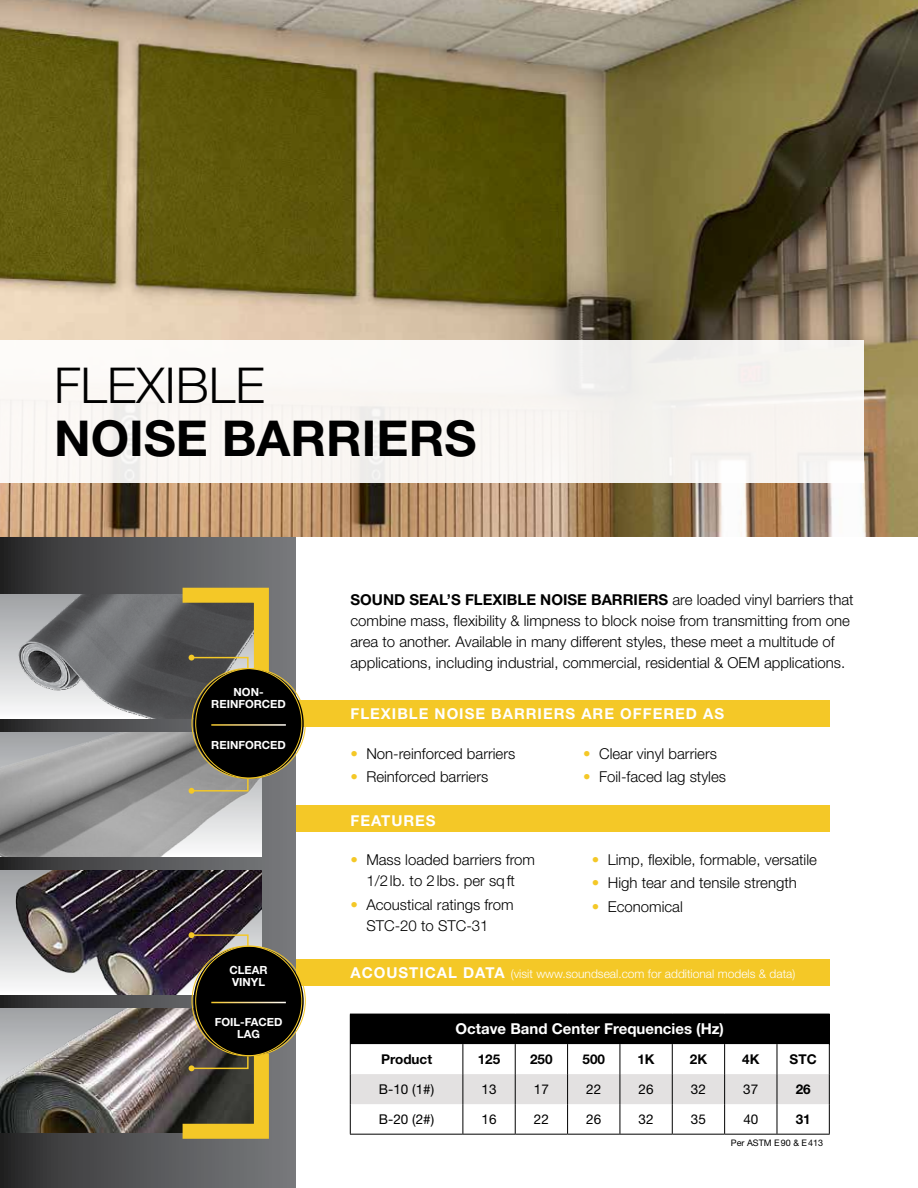
<style>
.page{position:relative;width:918px;height:1188px;background:#fff}
.page>*{position:absolute;margin:0;border:0;box-sizing:border-box;transform-origin:0 0}
.t1{font:700 49.5px "Helvetica Neue LT Std";color:#000}
.t2{font:300 49.5px "Helvetica Neue LT Std";color:#000}
.t3{font:300 15px/21px "Helvetica Neue LT Std";color:#000}
.t4{font:700 15px "Helvetica Neue LT Std";letter-spacing:.065em;color:#fff}
.t5{font:700 15px "Helvetica Neue LT Std";color:#fff}
.t6{font:13.5px "Helvetica Neue LT Std";color:#000}
.t7{font:700 13.5px "Helvetica Neue LT Std";color:#000}
.t8{font:300 12px "Helvetica Neue LT Std";color:#fff}
.t9{font:700 11.25px/11.7px "Helvetica Neue LT Std";color:#fff;text-align:center}
.t10{font:9px "Helvetica Neue LT Std";color:#000}
.s1{font-weight:700}
.s2{color:#f4c827}
.s3{font-weight:700;font-size:15px}
</style>
<div class="page">
<div style="left:280px;top:959px;width:550px;height:26px;background:#f4c827"></div>
<div style="left:275px;top:701px;width:555px;height:26px;background:#f4c827"></div>
<div style="left:275px;top:806px;width:555px;height:26px;background:#f4c827"></div>
<div style="left:0;top:537px;width:296px;height:651px;background:linear-gradient(to right,#2c2c2d,#7c7e80)"></div>
<img style="left:0;top:0;width:918px;height:537px">
<div style="left:0;top:340px;width:864px;height:143px;background:#f9f6f2"></div>
<div style="left:0;top:594px;width:261px;height:124px;background:linear-gradient(to bottom,#9ea1a4,#fafafb)"></div>
<img style="left:6px;top:594px;width:162px;height:124px">
<img style="left:0;top:732px;width:261px;height:124px">
<div style="left:0;top:870px;width:261px;height:124px;background:linear-gradient(to bottom,#9ea1a4,#fafafb)"></div>
<img style="left:11px;top:870px;width:250px;height:124px">
<img style="left:0;top:1008px;width:168px;height:124px">
<div style="left:350px;top:1014px;width:479px;height:30px;background:#000"></div>
<svg style="left:351px;top:1044px;width:478px;height:90px"></svg>
<hr style="left:829px;top:1014px;width:1px;height:30px;background:#000">
<hr style="left:350px;top:1044px;width:1px;height:30px;background:#000">
<hr style="left:829px;top:1044px;width:1px;height:30px;background:#000">
<hr style="left:350px;top:1074px;width:1px;height:30px;background:#000">
<hr style="left:829px;top:1074px;width:1px;height:30px;background:#000">
<hr style="left:350px;top:1104px;width:1px;height:30px;background:#000">
<hr style="left:829px;top:1104px;width:1px;height:30px;background:#000">
<hr style="left:463px;top:1044px;width:1px;height:30px;background:#000">
<hr style="left:515px;top:1044px;width:1px;height:30px;background:#000">
<hr style="left:567px;top:1044px;width:1px;height:30px;background:#000">
<hr style="left:620px;top:1044px;width:1px;height:30px;background:#000">
<hr style="left:672px;top:1044px;width:1px;height:30px;background:#000">
<hr style="left:724px;top:1044px;width:1px;height:30px;background:#000">
<hr style="left:777px;top:1044px;width:1px;height:30px;background:#000">
<hr style="left:463px;top:1074px;width:1px;height:30px;background:#000">
<hr style="left:515px;top:1074px;width:1px;height:30px;background:#000">
<hr style="left:567px;top:1074px;width:1px;height:30px;background:#000">
<hr style="left:620px;top:1074px;width:1px;height:30px;background:#000">
<hr style="left:672px;top:1074px;width:1px;height:30px;background:#000">
<hr style="left:724px;top:1074px;width:1px;height:30px;background:#000">
<hr style="left:777px;top:1074px;width:1px;height:30px;background:#000">
<hr style="left:463px;top:1104px;width:1px;height:30px;background:#000">
<hr style="left:515px;top:1104px;width:1px;height:30px;background:#000">
<hr style="left:567px;top:1104px;width:1px;height:30px;background:#000">
<hr style="left:620px;top:1104px;width:1px;height:30px;background:#000">
<hr style="left:672px;top:1104px;width:1px;height:30px;background:#000">
<hr style="left:724px;top:1104px;width:1px;height:30px;background:#000">
<hr style="left:777px;top:1104px;width:1px;height:30px;background:#000">
<hr style="left:350px;top:1134px;width:113px;height:1px;background:#000">
<hr style="left:463px;top:1134px;width:52px;height:1px;background:#000">
<hr style="left:515px;top:1134px;width:53px;height:1px;background:#000">
<hr style="left:568px;top:1134px;width:52px;height:1px;background:#000">
<hr style="left:620px;top:1134px;width:52px;height:1px;background:#000">
<hr style="left:672px;top:1134px;width:53px;height:1px;background:#000">
<hr style="left:725px;top:1134px;width:52px;height:1px;background:#000">
<hr style="left:777px;top:1134px;width:53px;height:1px;background:#000">
<svg style="left:168px;top:580px;width:108px;height:139px;background:#7a714e"></svg>
<svg style="left:189px;top:729px;width:60px;height:65px;background:#999585"></svg>
<div style="left:193px;top:669px;width:111px;height:110px;background:#000;border-radius:50%"></div>
<hr style="left:211px;top:724px;width:75px;height:2px;background:#fff">
<svg style="left:189px;top:932px;width:60px;height:65px;background:#665553"></svg>
<svg style="left:168px;top:1007px;width:108px;height:139px;background:#756945"></svg>
<div style="left:193px;top:946px;width:111px;height:110px;background:#000;border-radius:50%"></div>
<hr style="left:211px;top:1002px;width:75px;height:1px;background:#fff">
<h1 class="t2" style="left:54px;top:355px;width:212px">FLEXIBLE</h1>
<h1 class="t1" style="left:54px;top:407px;width:424px">NOISE BARRIERS</h1>
<p class="t9" style="left:211px;top:686px;width:76px">NON-<br>REINFORCED</p>
<p class="t9" style="left:211px;top:739px;width:76px">REINFORCED</p>
<p class="t9" style="left:230px;top:964px;width:40px;text-align:left">CLEAR<br>VINYL</p>
<p class="t9" style="left:215px;top:1016px;width:69px">FOIL-FACED<br>LAG</p>
<p class="t3" style="left:351px;top:589px;width:505px"><span class="s1">SOUND SEAL’S FLEXIBLE NOISE BARRIERS</span> are loaded vinyl barriers that combine mass, flexibility &amp; limpness to block noise from transmitting from one area to another. Available in many different styles, these meet a multitude of applications, including industrial, commercial, residential &amp; OEM applications.</p>
<p class="t4" style="left:351px;top:704px;width:375px">FLEXIBLE NOISE BARRIERS ARE OFFERED AS</p>
<p class="t3" style="left:351px;top:742px;width:166px"><span class="s2">•</span> Non-reinforced barriers</p>
<p class="t3" style="left:351px;top:766px;width:139px"><span class="s2">•</span> Reinforced barriers</p>
<p class="t3" style="left:583px;top:742px;width:135px"><span class="s2">•</span> Clear vinyl barriers</p>
<p class="t3" style="left:583px;top:766px;width:144px"><span class="s2">•</span> Foil-faced lag styles</p>
<p class="t4" style="left:351px;top:811px;width:87px">FEATURES</p>
<p class="t3" style="left:351px;top:849px;width:186px;text-align:center"><span class="s2">•</span> Mass loaded barriers from<br>1/2lb. to 2lbs. per sqft</p>
<p class="t3" style="left:366px;top:893px;width:149px;text-indent:-16px"><span class="s2">•</span> Acoustical ratings from<br>STC-20 to STC-31</p>
<p class="t3" style="left:592px;top:849px;width:227px"><span class="s2">•</span> Limp, flexible, formable, versatile</p>
<p class="t3" style="left:592px;top:872px;width:207px"><span class="s2">•</span> High tear and tensile strength</p>
<p class="t3" style="left:592px;top:896px;width:92px"><span class="s2">•</span> Economical</p>
<p class="t8" style="left:351px;top:967px;width:446px"><span class="s3">ACOUSTICAL DATA</span> (visit www.soundseal.com for additional models &amp; data)</p>
<p class="t5" style="left:456px;top:1020px;width:270px">Octave Band Center Frequencies (Hz)</p>
<p class="t7" style="left:381px;top:1051px;width:53px">Product</p>
<p class="t7" style="left:478px;top:1051px;width:24px">125</p>
<p class="t7" style="left:530px;top:1051px;width:24px">250</p>
<p class="t7" style="left:583px;top:1051px;width:24px">500</p>
<p class="t7" style="left:637px;top:1051px;width:19px">1K</p>
<p class="t7" style="left:690px;top:1051px;width:19px">2K</p>
<p class="t7" style="left:742px;top:1051px;width:19px">4K</p>
<p class="t7" style="left:790px;top:1051px;width:29px">STC</p>
<p class="t6" style="left:379px;top:1081px;width:57px">B-10 (1#)</p>
<p class="t6" style="left:482px;top:1081px;width:17px">13</p>
<p class="t6" style="left:534px;top:1081px;width:17px">17</p>
<p class="t6" style="left:586px;top:1081px;width:17px">22</p>
<p class="t6" style="left:639px;top:1081px;width:17px">26</p>
<p class="t6" style="left:691px;top:1081px;width:17px">32</p>
<p class="t6" style="left:743px;top:1081px;width:17px">37</p>
<p class="t7" style="left:796px;top:1081px;width:17px">26</p>
<p class="t6" style="left:379px;top:1111px;width:57px">B-20 (2#)</p>
<p class="t6" style="left:482px;top:1111px;width:17px">16</p>
<p class="t6" style="left:534px;top:1111px;width:17px">22</p>
<p class="t6" style="left:586px;top:1111px;width:17px">26</p>
<p class="t6" style="left:639px;top:1111px;width:17px">32</p>
<p class="t6" style="left:691px;top:1111px;width:17px">35</p>
<p class="t6" style="left:743px;top:1111px;width:17px">40</p>
<p class="t7" style="left:796px;top:1111px;width:17px">31</p>
<p class="t10" style="left:731px;top:1138px;width:94px">Per ASTM E90 &amp; E413</p>
</div>
